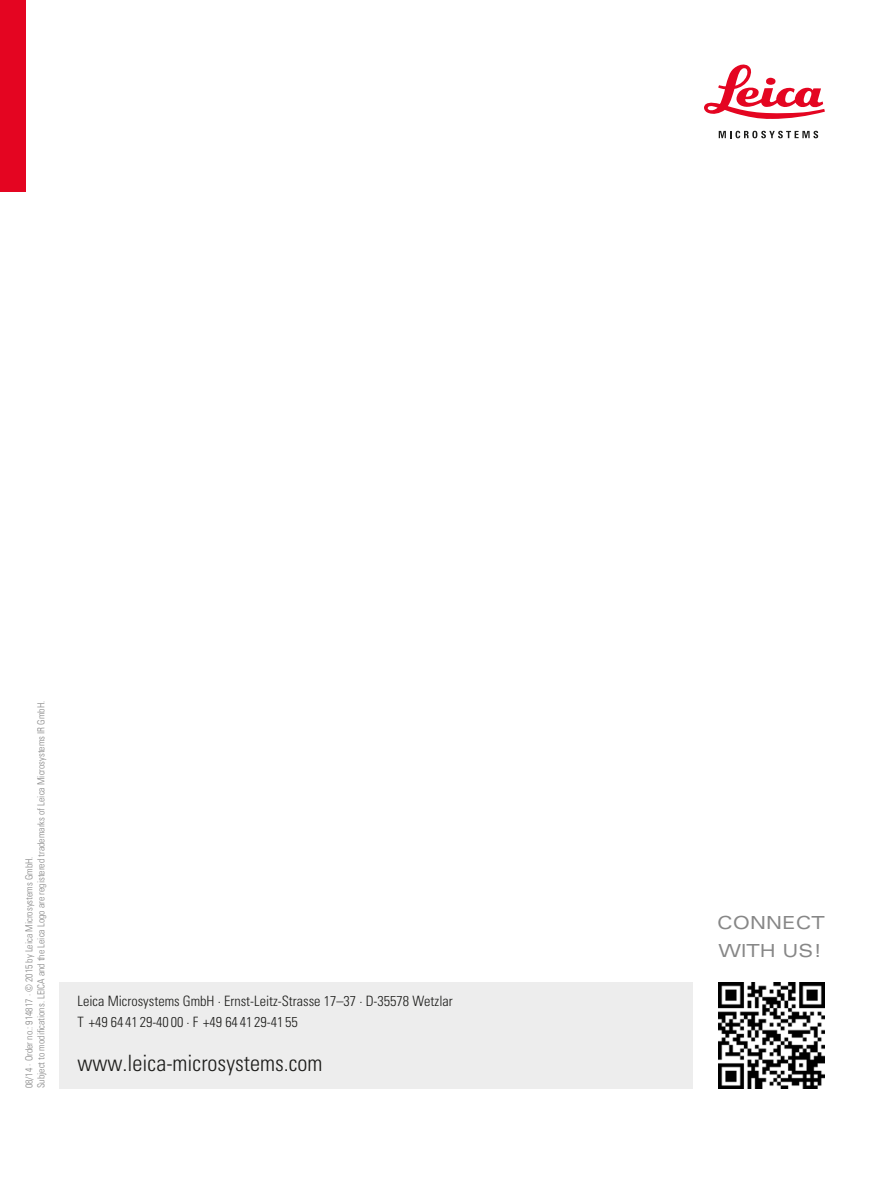
<style>
.page{position:relative;width:893px;height:1191px;background:#fff}
.page>*{position:absolute;margin:0;border:0;box-sizing:border-box;transform-origin:0 0}
.t1{font:300 condensed 22.5px "Univers LT Std";color:#1d1d1b}
.t2{font:expanded 18px/27.8px "Univers";color:#878787}
.t3{font:300 condensed 14.25px/21px "Univers LT Std";color:#1d1d1b}
.t4{font:9.75px/12px "Univers Com 47 Light Cond";color:#878787}
</style>
<div class="page">
<svg style="left:704px;top:64px;width:121px;height:55px"></svg>
<svg style="left:719px;top:131px;width:99px;height:7px"></svg>
<div style="left:0;top:0;width:26px;height:191px;background:#e40521"></div>
<div style="left:60px;top:982px;width:633px;height:107px;background:#ededed"></div>
<img style="left:719px;top:982px;width:106px;height:107px">
<p class="t4" style="left:23px;top:1088px;width:389px;rotate:-90deg">08/14 · Order no.: 914817 · © 2015 by Leica Microsystems GmbH.<br>Subject to modifications. LEICA and the Leica Logo are registered trademarks of Leica Microsystems IR GmbH.</p>
<h3 class="t3" style="left:78px;top:990px;width:377px">Leica Microsystems GmbH · Ernst-Leitz-Strasse 17–37 · D-35578 Wetzlar<br>T +49 64 41 29-40 00 · F +49 64 41 29-41 55</h3>
<h1 class="t1" style="left:78px;top:1049px;width:247px">www.leica-microsystems.com</h1>
<h2 class="t2" style="left:717px;top:909px;width:109px">CONNECT<br>WITH US!</h2>
</div>
